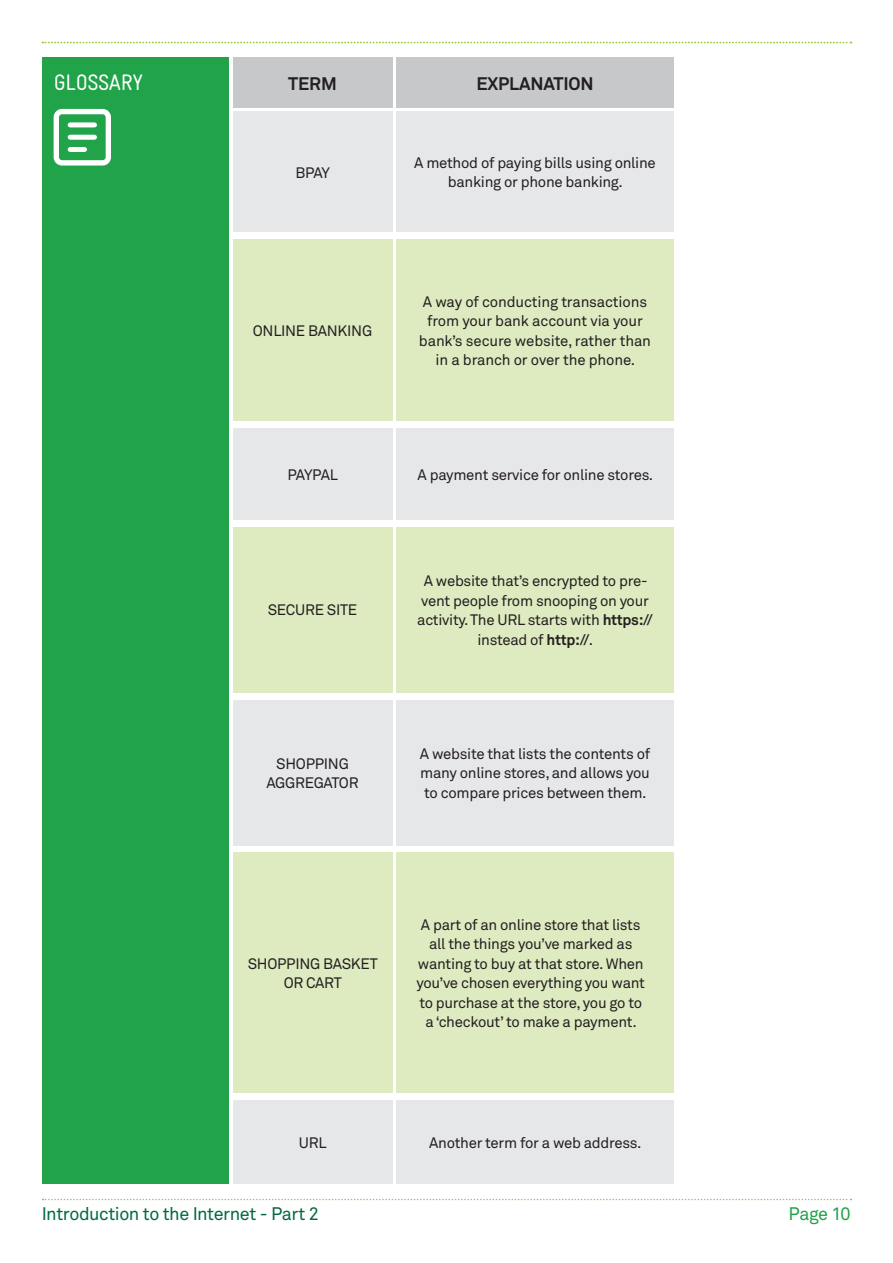
<style>
.page{position:relative;width:893px;height:1263px;background:#fff}
.page>*{position:absolute;margin:0;border:0;box-sizing:border-box;transform-origin:0 0}
.t1{font:condensed 22.5px "Gravur";letter-spacing:-.02em;color:#fff}
.t2{font:18px "Akkurat";letter-spacing:-.025em;color:#026a43}
.t3{font:700 18px "Akkurat";letter-spacing:-.01em;color:#231f20}
.t4{font:18px "Akkurat";letter-spacing:-.03em;color:#21a349}
.t5{font:15px/19.5px "Akkurat";letter-spacing:-.02em;color:#231f20;text-align:center}
.s1{font-weight:700}
</style>
<div class="page">
<svg style="left:43px;top:42px;width:808px;height:1px"></svg>
<svg style="left:43px;top:1199px;width:808px;height:1px"></svg>
<div style="left:43px;top:57px;width:186px;height:1127px;background:#21a349"></div>
<div style="left:233px;top:57px;width:159px;height:51px;background:#c7c8ca"></div>
<div style="left:396px;top:57px;width:278px;height:51px;background:#c7c8ca"></div>
<div style="left:233px;top:112px;width:159px;height:120px;background:#e6e7e9"></div>
<div style="left:233px;top:239px;width:159px;height:182px;background:#deebc1"></div>
<div style="left:233px;top:428px;width:159px;height:91px;background:#e6e7e9"></div>
<div style="left:233px;top:527px;width:159px;height:166px;background:#deebc1"></div>
<div style="left:233px;top:700px;width:159px;height:145px;background:#e6e7e9"></div>
<div style="left:233px;top:852px;width:159px;height:241px;background:#deebc1"></div>
<div style="left:233px;top:1100px;width:159px;height:84px;background:#e6e7e9"></div>
<div style="left:396px;top:112px;width:278px;height:120px;background:#e6e7e9"></div>
<div style="left:396px;top:239px;width:278px;height:182px;background:#deebc1"></div>
<div style="left:396px;top:428px;width:278px;height:91px;background:#e6e7e9"></div>
<div style="left:396px;top:527px;width:278px;height:166px;background:#deebc1"></div>
<div style="left:396px;top:700px;width:278px;height:145px;background:#e6e7e9"></div>
<div style="left:396px;top:852px;width:278px;height:241px;background:#deebc1"></div>
<div style="left:396px;top:1100px;width:278px;height:84px;background:#e6e7e9"></div>
<div style="left:54px;top:109px;width:57px;height:57px;border:5px solid #fff;border-radius:6px"></div>
<div style="left:70px;top:122px;width:25px;height:5px;background:#fff"></div>
<div style="left:70px;top:135px;width:25px;height:5px;background:#fff"></div>
<div style="left:70px;top:147px;width:15px;height:5px;background:#fff"></div>
<p class="t1" style="left:54px;top:69px;width:91px">GLOSSARY</p>
<p class="t3" style="left:288px;top:72px;width:50px">TERM</p>
<p class="t3" style="left:476px;top:72px;width:119px">EXPLANATION</p>
<p class="t5" style="left:295px;top:163px;width:36px">BPAY</p>
<p class="t5" style="left:253px;top:321px;width:121px">ONLINE BANKING</p>
<p class="t5" style="left:288px;top:465px;width:52px">PAYPAL</p>
<p class="t5" style="left:268px;top:601px;width:91px">SECURE SITE</p>
<p class="t5" style="left:266px;top:754px;width:94px">SHOPPING<br>AGGREGATOR</p>
<p class="t5" style="left:414px;top:153px;width:243px">A method of paying bills using online banking or phone banking.</p>
<p class="t5" style="left:419px;top:292px;width:234px">A way of conducting transactions from your bank account via your bank’s secure website, rather than in a branch or over the phone.</p>
<p class="t5" style="left:418px;top:465px;width:237px">A payment service for online stores.</p>
<p class="t5" style="left:417px;top:571px;width:237px">A website that’s encrypted to pre&shy;vent people from snooping on your activity. The URL starts with <span class="s1">https:// </span>instead of <span class="s1">http://</span>.</p>
<p class="t5" style="left:420px;top:744px;width:232px;text-align:justify">A website that lists the contents of many online stores, and allows you to compare prices between them.</p>
<p class="t5" style="left:248px;top:954px;width:132px">SHOPPING BASKET</p>
<p class="t5" style="left:284px;top:974px;width:60px">OR CART</p>
<p class="t5" style="left:417px;top:915px;width:230px">A part of an online store that lists all the things you’ve marked as wanting to buy at that store. When you’ve chosen everything you want to purchase at the store, you go to a ‘checkout’ to make a payment.</p>
<p class="t5" style="left:299px;top:1133px;width:29px">URL</p>
<p class="t5" style="left:429px;top:1133px;width:214px">Another term for a web address.</p>
<p class="t2" style="left:42px;top:1203px;width:279px">Introduction to the Internet - Part 2</p>
<p class="t4" style="left:789px;top:1203px;width:63px">Page 10</p>
</div>
